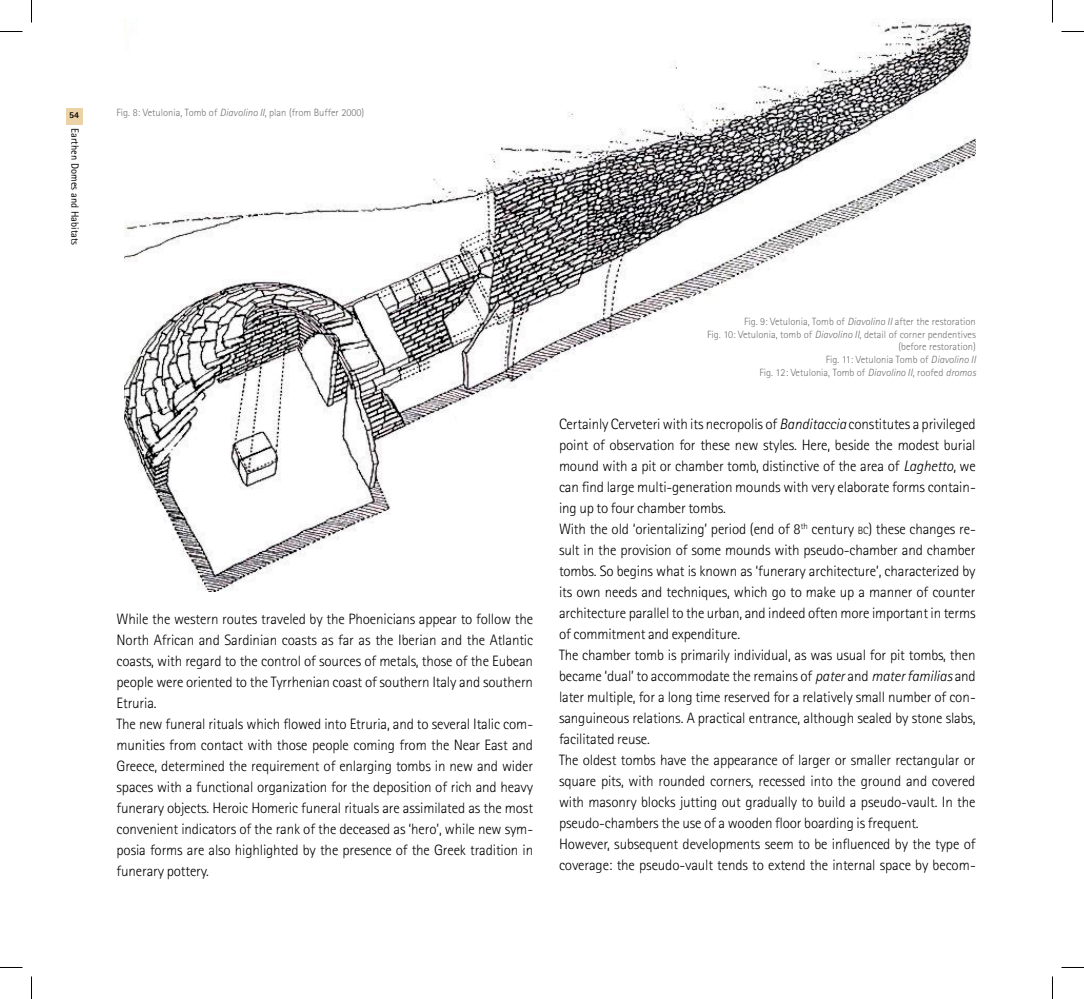
<style>
.page{position:relative;width:1084px;height:999px;background:#fff}
.page>*{position:absolute;margin:0;border:0;box-sizing:border-box;transform-origin:0 0}
.t1{font:300 15px/21px "Rotis Sans Serif";letter-spacing:-.01em;color:#000}
.t2{font:300 10.5px/12.6px "Rotis Sans Serif";color:#707172;text-align:right}
.t3{font:10.5px "Rotis Sans Serif";color:#000}
.t4{font:800 9px "Rotis Sans Serif";color:#000}
.s1{font-style:italic}
.s2{font-size:10.5px}
</style>
<div class="page">
<div style="left:66px;top:108px;width:17px;height:17px;background:#ebd2a7"></div>
<img style="left:125px;top:19px;width:850px;height:572px">
<svg style="left:0;top:31px;width:22px;height:1px"></svg>
<svg style="left:1061px;top:31px;width:22px;height:1px"></svg>
<svg style="left:0;top:967px;width:22px;height:1px"></svg>
<svg style="left:1061px;top:967px;width:22px;height:1px"></svg>
<svg style="left:31px;top:0;width:1px;height:22px"></svg>
<svg style="left:31px;top:976px;width:1px;height:22px"></svg>
<svg style="left:1052px;top:0;width:1px;height:22px"></svg>
<svg style="left:1052px;top:976px;width:1px;height:22px"></svg>
<p class="t4" style="left:69px;top:109px;width:12px">54</p>
<p class="t3" style="left:81px;top:128px;width:119px;rotate:90deg">Earthen Domes and Habitats</p>
<p class="t2" style="left:117px;top:106px;width:249px">Fig. 8: Vetulonia, Tomb of <span class="s1">Diavolino II</span>, plan (from Buffer 2000)</p>
<p class="t1" style="left:117px;top:608px;width:418px">While the western routes traveled by the Phoenicians appear to follow the North African and Sardinian coasts as far as the Iberian and the Atlantic coasts, with regard to the control of sources of metals, those of the Eubean people were oriented to the Tyrrhenian coast of southern Italy and southern Etruria.<br>The new funeral rituals which flowed into Etruria, and to several Italic com&shy;munities from contact with those people coming from the Near East and Greece, determined the requirement of enlarging tombs in new and wider spaces with a functional organization for the deposition of rich and heavy funerary objects. Heroic Homeric funeral rituals are assimilated as the most convenient indicators of the rank of the deceased as ‘hero’, while new sym&shy;posia forms are also highlighted by the presence of the Greek tradition in funerary pottery.</p>
<p class="t2" style="left:707px;top:315px;width:270px">Fig. 9: Vetulonia, Tomb of <span class="s1">Diavolino II</span> after the restoration<br>Fig. 10: Vetulonia, tomb of <span class="s1">Diavolino II</span>, detail of corner pendentives (before restoration)<br>Fig. 11: Vetulonia Tomb of <span class="s1">Diavolino II<br></span>Fig. 12: Vetulonia, Tomb of <span class="s1">Diavolino II</span>, roofed <span class="s1">dromos</span></p>
<p class="t1" style="left:559px;top:413px;width:418px">Certainly Cerveteri with its necropolis of <span class="s1">Banditaccia</span> constitutes a privileged point of observation for these new styles. Here, beside the modest burial mound with a pit or chamber tomb, distinctive of the area of <span class="s1">Laghetto</span>, we can find large multi-generation mounds with very elaborate forms contain&shy;ing up to four chamber tombs.<br>With the old ‘orientalizing’ period (end of 8<sup>th</sup> century <span class="s2">bc</span>) these changes re&shy;sult in the provision of some mounds with pseudo-chamber and chamber tombs. So begins what is known as ‘funerary architecture’, characterized by its own needs and techniques, which go to make up a manner of counter architecture parallel to the urban, and indeed often more important in terms of commitment and expenditure.<br>The chamber tomb is primarily individual, as was usual for pit tombs, then became ‘dual’ to accommodate the remains of <span class="s1">pater</span> and <span class="s1">mater familias</span> and later multiple, for a long time reserved for a relatively small number of con&shy;sanguineous relations. A practical entrance, although sealed by stone slabs, facilitated reuse.<br>The oldest tombs have the appearance of larger or smaller rectangular or square pits, with rounded corners, recessed into the ground and covered with masonry blocks jutting out gradually to build a pseudo-vault. In the pseudo-chambers the use of a wooden floor boarding is frequent.<br>However, subsequent developments seem to be influenced by the type of coverage: the pseudo-vault tends to extend the internal space by becom-</p>
</div>
